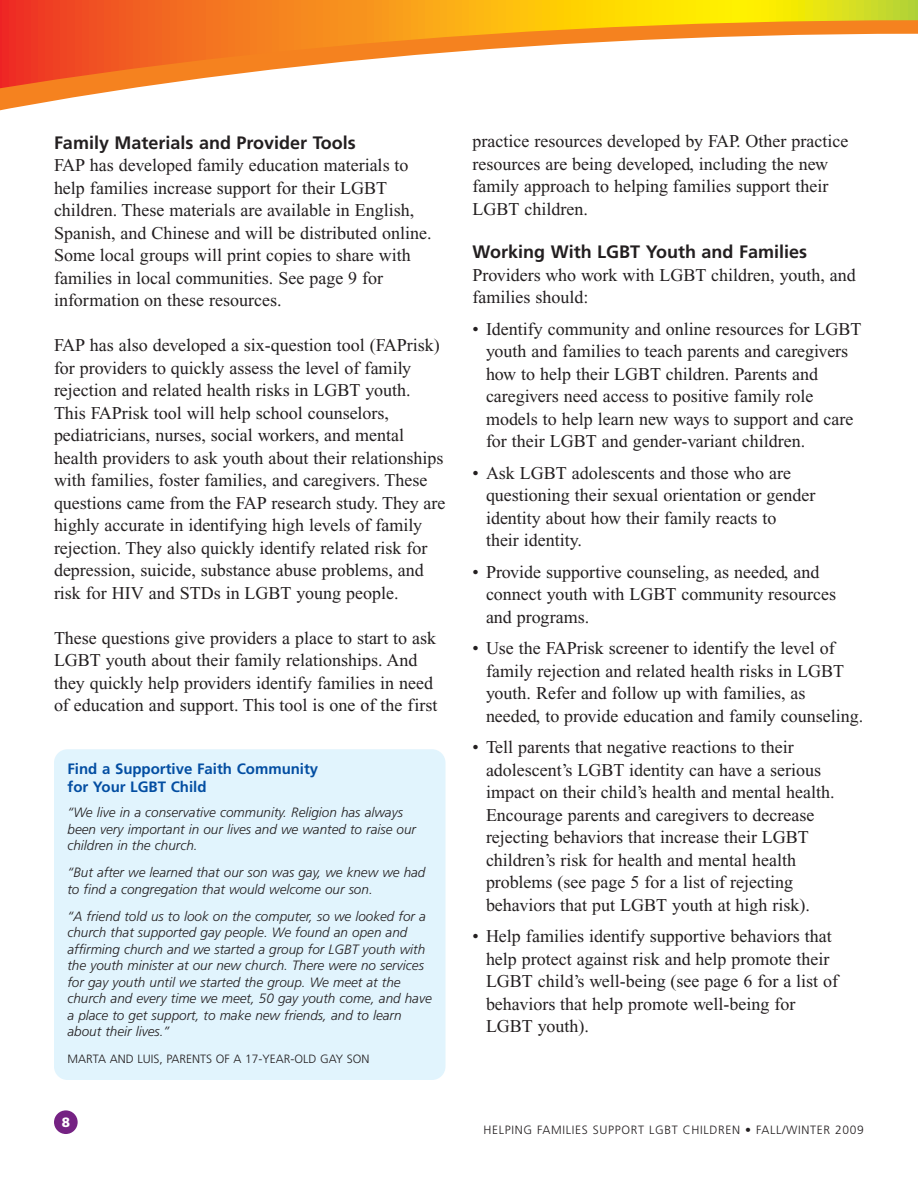
<style>
.page{position:relative;width:918px;height:1188px;background:#fff}
.page>*{position:absolute;margin:0;border:0;box-sizing:border-box;transform-origin:0 0}
.t1{font:18px/22.5px "Times New Roman";color:#231f20}
.t2{font:700 18px "Frutiger";color:#231f20}
.t3{font:700 15px/18px "Frutiger";color:#034ea2}
.t4{font:italic 300 13.5px/16.5px "Frutiger";color:#231f20}
.t5{font:900 13.5px "Frutiger";color:#fff}
.t6{font:300 12px "Frutiger";letter-spacing:.055em;color:#231f20}
.t7{font:300 12px "Frutiger";color:#231f20}
</style>
<div class="page">
<svg style="left:0;top:0;width:918px;height:20px;background:#f3a715"></svg>
<svg style="left:0;top:20px;width:918px;height:91px"></svg>
<div style="left:54px;top:1110px;width:24px;height:24px;background:#752283;border-radius:50%"></div>
<div style="left:54px;top:749px;width:392px;height:331px;background:#e1f4fd;border-radius:14px"></div>
<p class="t2" style="left:54px;top:135px;width:303px">Family Materials and Provider Tools</p>
<p class="t1" style="left:54px;top:155px;width:379px">FAP has developed family education materials to help families increase support for their LGBT children. These materials are available in English, Spanish, and Chinese and will be distributed online.<br>Some local groups will print copies to share with families in local communities. See page 9 for information on these resources.</p>
<p class="t1" style="left:54px;top:335px;width:393px">FAP has also developed a six-question tool (FAPrisk) for providers to quickly assess the level of family rejection and related health risks in LGBT youth.<br>This FAPrisk tool will help school counselors, pediatricians, nurses, social workers, and mental health providers to ask youth about their relationships with families, foster families, and caregivers. These questions came from the FAP research study. They are highly accurate in identifying high levels of family rejection. They also quickly identify related risk for depression, suicide, substance abuse problems, and risk for HIV and STDs in LGBT young people.</p>
<p class="t1" style="left:54px;top:628px;width:385px">These questions give providers a place to start to ask LGBT youth about their family relationships. And they quickly help providers identify families in need of education and support. This tool is one of the first</p>
<p class="t3" style="left:68px;top:761px;width:252px">Find a Supportive Faith Community for Your LGBT Child</p>
<p class="t4" style="left:68px;top:806px;width:350px">“We live in a conservative community. Religion has always been very important in our lives and we wanted to raise our children in the church.</p>
<p class="t4" style="left:68px;top:866px;width:360px">“But after we learned that our son was gay, we knew we had to find a congregation that would welcome our son.</p>
<p class="t4" style="left:68px;top:909px;width:366px">“A friend told us to look on the computer, so we looked for a church that supported gay people. We found an open and affirming church and we started a group for LGBT youth with the youth minister at our new church. There were no services for gay youth until we started the group. We meet at the church and every time we meet, 50 gay youth come, and have a place to get support, to make new friends, and to learn about their lives.”</p>
<p class="t7" style="left:68px;top:1054px;width:304px">MARTA AND LUIS, PARENTS OF A 17-YEAR-OLD GAY SON</p>
<p class="t5" style="left:62px;top:1117px;width:10px">8</p>
<p class="t1" style="left:472px;top:132px;width:377px">practice resources developed by FAP. Other practice resources are being developed, including the new family approach to helping families support their LGBT children.</p>
<p class="t2" style="left:472px;top:245px;width:336px">Working With LGBT Youth and Families</p>
<p class="t1" style="left:472px;top:265px;width:385px">Providers who work with LGBT children, youth, and families should:</p>
<p class="t1" style="left:486px;top:319px;width:377px;text-indent:-14px">• Identify community and online resources for LGBT youth and families to teach parents and caregivers how to help their LGBT children. Parents and caregivers need access to positive family role models to help learn new ways to support and care for their LGBT and gender-variant children.</p>
<p class="t1" style="left:486px;top:463px;width:331px;text-indent:-14px">• Ask LGBT adolescents and those who are questioning their sexual orientation or gender identity about how their family reacts to<br>their identity.</p>
<p class="t1" style="left:486px;top:562px;width:352px;text-indent:-14px">• Provide supportive counseling, as needed, and connect youth with LGBT community resources and programs.</p>
<p class="t1" style="left:486px;top:639px;width:379px;text-indent:-14px">• Use the FAPrisk screener to identify the level of family rejection and related health risks in LGBT youth. Refer and follow up with families, as needed, to provide education and family counseling.</p>
<p class="t1" style="left:486px;top:738px;width:350px;text-indent:-14px">• Tell parents that negative reactions to their adolescent’s LGBT identity can have a serious impact on their child’s health and mental health.<br>Encourage parents and caregivers to decrease rejecting behaviors that increase their LGBT children’s risk for health and mental health problems (see page 5 for a list of rejecting behaviors that put LGBT youth at high risk).</p>
<p class="t1" style="left:486px;top:927px;width:354px;text-indent:-14px">• Help families identify supportive behaviors that help protect against risk and help promote their LGBT child’s well-being (see page 6 for a list of behaviors that help promote well-being for LGBT youth).</p>
<p class="t6" style="left:484px;top:1125px;width:382px">HELPING FAMILIES SUPPORT LGBT CHILDREN • FALL/WINTER 2009</p>
</div>
